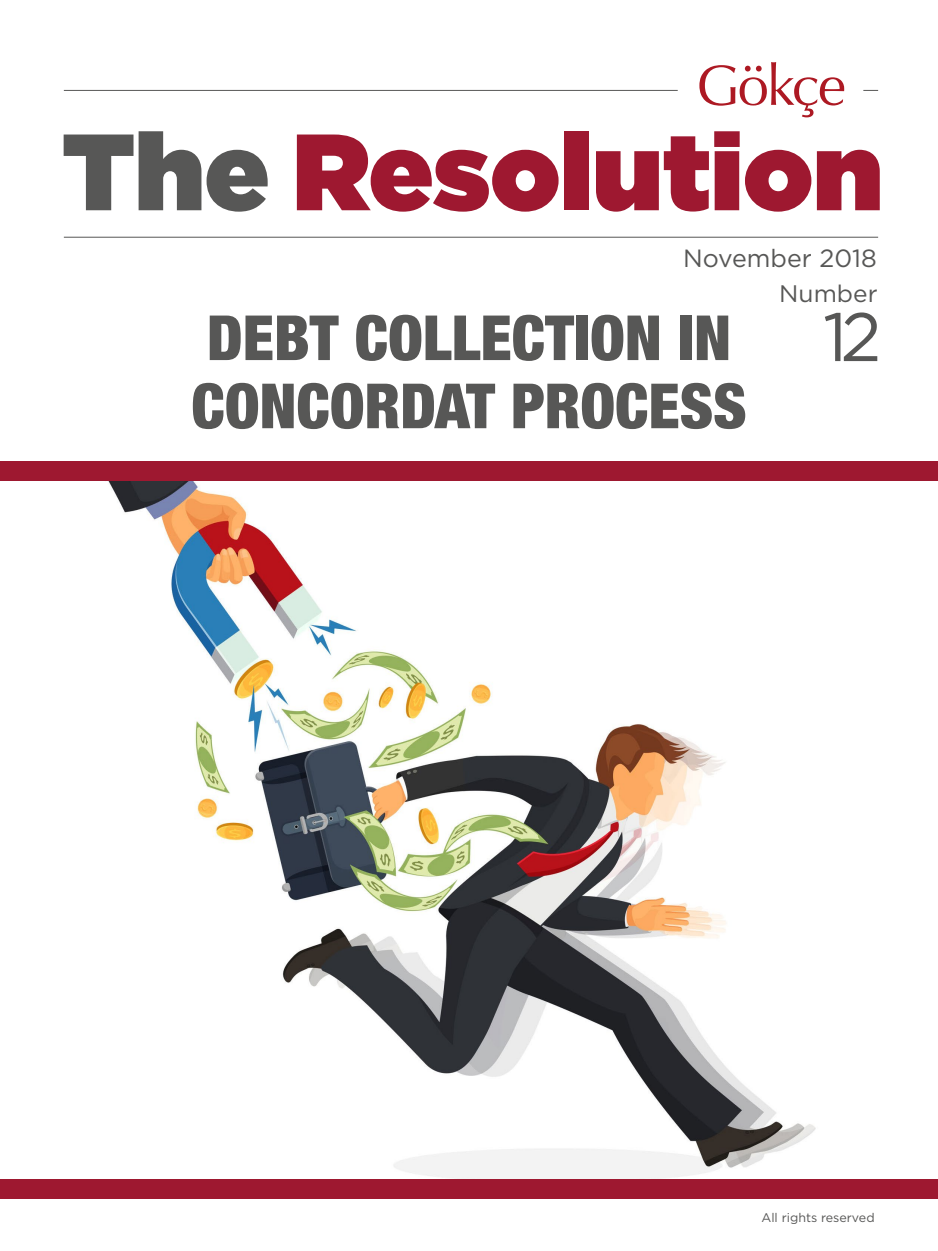
<style>
.page{position:relative;width:938px;height:1251px;background:#fff}
.page>*{position:absolute;margin:0;border:0;box-sizing:border-box;transform-origin:0 0}
.t1{font:900 108.12px "Gotham";color:#9e1830}
.t2{font:68.38px "Gotham";color:#575756}
.t3{font:900 condensed 62.31px/68.1px "Helvetica Neue LT Std";color:#575756}
.t4{font:24.88px "Gotham";color:#575756}
.t5{font:23.88px "Gotham";color:#575756}
.t6{font:12.5px "Gotham";color:#575756}
.s1{color:#575756}
</style>
<div class="page">
<hr style="left:64px;top:90px;width:613px;height:1px;background:#575756">
<hr style="left:64px;top:237px;width:814px;height:1px;background:#575756">
<svg style="left:863px;top:90px;width:15px;height:1px"></svg>
<svg style="left:699px;top:62px;width:145px;height:55px"></svg>
<img style="left:88px;top:480px;width:762px;height:698px">
<hr style="left:62px;top:1115px;width:363px;height:2px;background:#fff">
<div style="left:0;top:1178px;width:937px;height:20px;background:#9e1830"></div>
<div style="left:0;top:461px;width:937px;height:19px;background:#9e1830"></div>
<h1 class="t1" style="left:62px;top:94px;width:822px"><span class="s1">The</span> Resolution</h1>
<p class="t4" style="left:683px;top:242px;width:195px">November 2018</p>
<p class="t3" style="left:191px;top:303px;width:556px">DEBT COLLECTION IN<br>CONCORDAT PROCESS</p>
<p class="t5" style="left:779px;top:278px;width:100px">Number</p>
<p class="t2" style="left:822px;top:293px;width:60px">12</p>
<p class="t6" style="left:761px;top:1209px;width:115px">All rights reserved</p>
</div>
